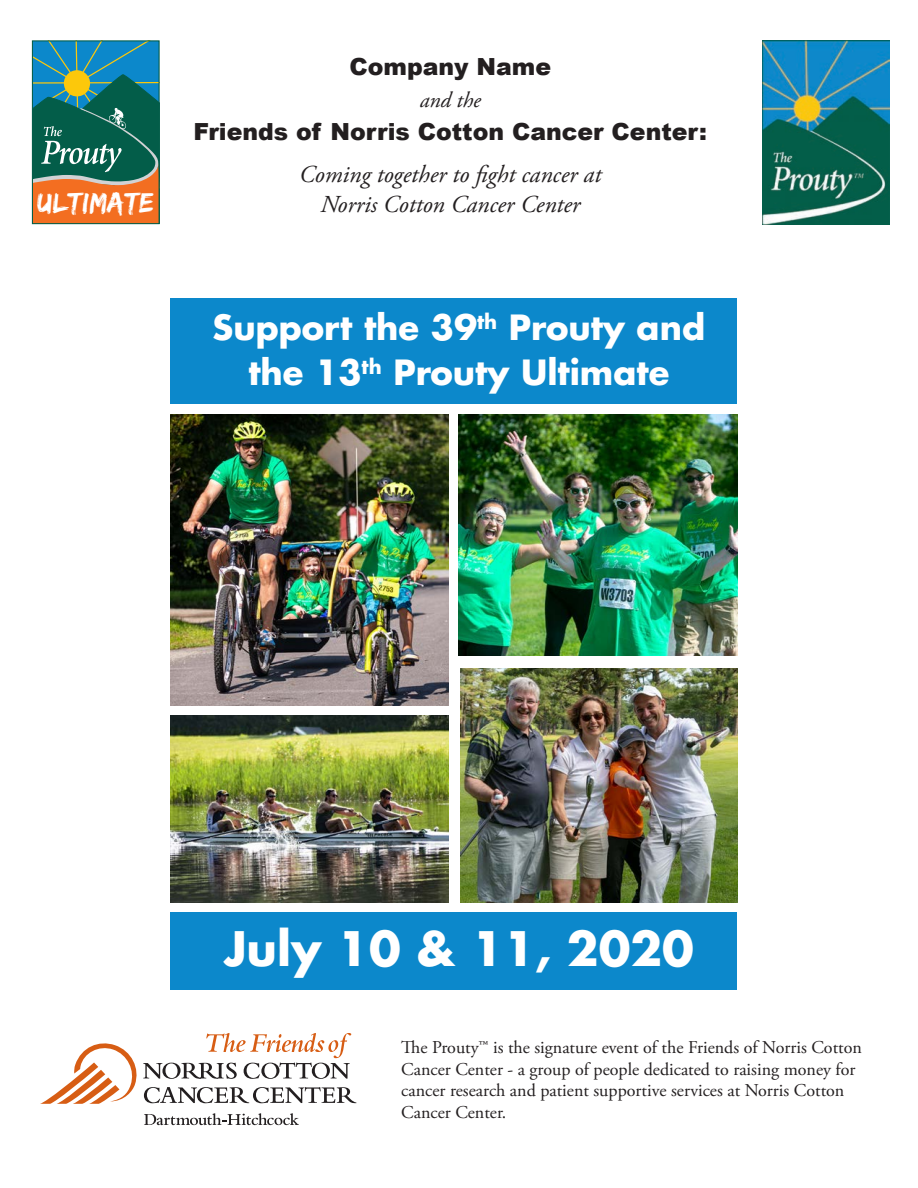
<style>
.page{position:relative;width:918px;height:1188px;background:#fff}
.page>*{position:absolute;margin:0;border:0;box-sizing:border-box;transform-origin:0 0}
.t1{font:700 46.35px "Futura Std";color:#fff}
.t2{font:700 33.9px/45px "Futura Std";color:#fff;text-align:center}
.t3{font:28.95px "Edo SZ";letter-spacing:.025em;color:#fff}
.t4{font:italic 24.3px/29.2px "Adobe Garamond Pro";color:#231f20;text-align:center}
.t5{font:900 23.55px "Arial";color:#231f20}
.t6{font:italic 22.05px "Adobe Garamond Pro";color:#231f20}
.t7{font:18px/21.6px "Adobe Garamond Pro";color:#231f20}
</style>
<div class="page">
<svg style="left:34px;top:42px;width:124px;height:180px"></svg>
<div style="left:32px;top:40px;width:128px;height:184px;border:1px solid #035d49"></div>
<img style="left:762px;top:40px;width:128px;height:184px">
<svg style="left:144px;top:1113px;width:155px;height:12px"></svg>
<svg style="left:40px;top:1033px;width:316px;height:71px"></svg>
<div style="left:170px;top:298px;width:567px;height:105px;background:#0c88cb"></div>
<div style="left:170px;top:913px;width:567px;height:77px;background:#0c88cb"></div>
<img style="left:459px;top:414px;width:278px;height:242px">
<img style="left:461px;top:669px;width:276px;height:234px">
<img style="left:170px;top:414px;width:279px;height:291px">
<img style="left:170px;top:716px;width:279px;height:187px">
<p class="t3" style="left:37px;top:186px;width:118px">ULTIMATE</p>
<p class="t5" style="left:349px;top:50px;width:203px">Company Name</p>
<p class="t6" style="left:420px;top:87px;width:63px">and the</p>
<p class="t5" style="left:194px;top:114px;width:515px">Friends of Norris Cotton Cancer Center:</p>
<p class="t4" style="left:299px;top:161px;width:304px">Coming together to fight cancer at<br>Norris Cotton Cancer Center</p>
<p class="t2" style="left:213px;top:304px;width:494px">Support the 39<sup>th</sup> Prouty and the 13<sup>th</sup> Prouty Ultimate</p>
<p class="t1" style="left:224px;top:918px;width:471px">July 10 &amp; 11, 2020</p>
<p class="t7" style="left:401px;top:1037px;width:462px">The Prouty™ is the signature event of the Friends of Norris Cotton Cancer Center - a group of people dedicated to raising money for cancer research and patient supportive services at Norris Cotton Cancer Center.</p>
</div>
